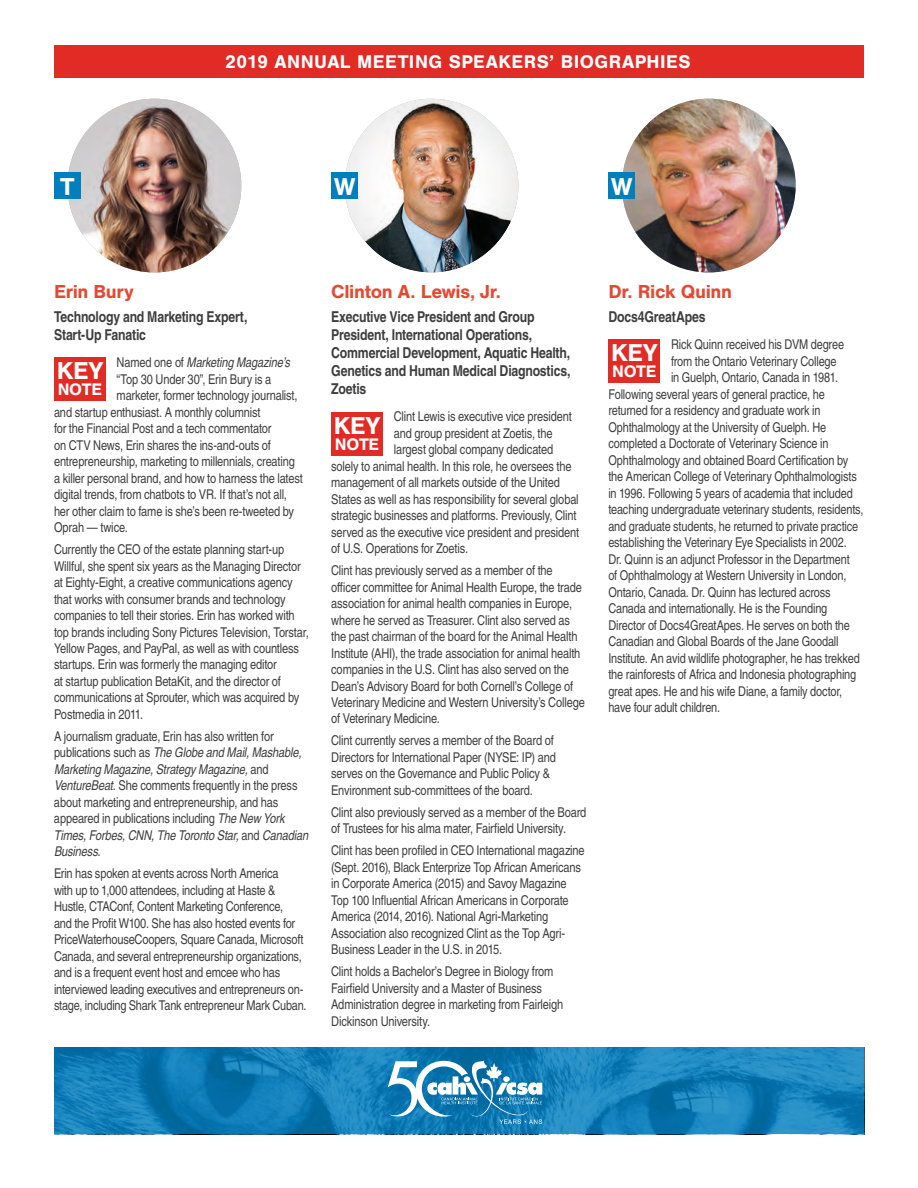
<style>
.page{position:relative;width:918px;height:1188px;background:#fff}
.page>*{position:absolute;margin:0;border:0;box-sizing:border-box;transform-origin:0 0}
.t1{font:700 25.35px "Nimbus San";color:#fff}
.t2{font:700 19.5px "Nimbus San";letter-spacing:-.02em;color:#e44a33}
.t3{font:700 19.05px "Nimbus San";letter-spacing:.025em;color:#fff}
.t4{font:700 17.4px "Nimbus San";letter-spacing:-.015em;color:#fff}
.t5{font:700 15px/18px "Nimbus San Con L";letter-spacing:-.015em;color:#3e3e3f}
.t6{font:13.5px/16.5px "Nimbus San Con L";letter-spacing:-.01em;color:#3e3e3f}
.t7{font:italic 13.5px "Nimbus San Con L";color:#3e3e3f}
.s1{font-style:normal}
.s2{font-style:italic}
</style>
<div class="page">
<div style="left:54px;top:45px;width:810px;height:33px;background:#e12c26"></div>
<svg style="left:54px;top:1048px;width:810px;height:86px;background:#157fb8"></svg>
<svg style="left:388px;top:1061px;width:154px;height:63px"></svg>
<div style="left:342px;top:96px;width:177px;height:177px;background:#231f20;opacity:.15"></div>
<div style="left:331px;top:412px;width:52px;height:44px;background:#e12c26"></div>
<div style="left:331px;top:172px;width:27px;height:27px;background:#007ebe"></div>
<img style="left:68px;top:99px;width:173px;height:174px;border-radius:87px">
<div style="left:54px;top:357px;width:52px;height:43px;background:#e12c26"></div>
<div style="left:54px;top:172px;width:27px;height:27px;background:#007ebe"></div>
<img style="left:622px;top:99px;width:174px;height:174px;border-radius:87px">
<div style="left:608px;top:339px;width:52px;height:44px;background:#e12c26"></div>
<div style="left:608px;top:172px;width:27px;height:27px;background:#007ebe"></div>
<p class="t1" style="left:60px;top:172px;width:16px">T</p>
<p class="t3" style="left:225px;top:51px;width:467px">2019 ANNUAL MEETING SPEAKERS’ BIOGRAPHIES</p>
<p class="t1" style="left:334px;top:172px;width:23px">W</p>
<p class="t1" style="left:611px;top:172px;width:23px">W</p>
<p class="t2" style="left:54px;top:281px;width:81px">Erin Bury</p>
<p class="t5" style="left:54px;top:307px;width:195px">Technology and Marketing Expert,<br>Start-Up Fanatic</p>
<p class="t7" style="left:117px;top:353px;width:178px"><span class="s1">N a m e d o n e o f</span> MarketingMagazine’s</p>
<p class="t6" style="left:117px;top:370px;width:156px">“Top 30 Under 30”, Erin Bury is a</p>
<p class="t6" style="left:117px;top:387px;width:182px">marketer, former technology journalist,</p>
<p class="t6" style="left:54px;top:403px;width:208px">and startup enthusiast. A monthly columnist</p>
<p class="t6" style="left:54px;top:420px;width:219px">for the Financial Post and a tech commentator</p>
<p class="t6" style="left:54px;top:436px;width:218px">on CTV News, Erin shares the ins-and-outs of</p>
<p class="t6" style="left:54px;top:453px;width:242px">entrepreneurship, marketing to millennials, creating</p>
<p class="t6" style="left:54px;top:469px;width:250px">a killer personal brand, and how to harness the latest</p>
<p class="t6" style="left:54px;top:486px;width:235px">digital trends, from chatbots to VR. If that’s not all,</p>
<p class="t6" style="left:54px;top:502px;width:242px">her other claim to fame is she’s been re-tweeted by</p>
<p class="t6" style="left:54px;top:519px;width:75px">Oprah — twice.</p>
<p class="t6" style="left:54px;top:540px;width:256px">Currently the CEO of the estate planning start-up Willful, she spent six years as the Managing Director at Eighty-Eight, a creative communications agency that works with consumer brands and technology companies to tell their stories. Erin has worked with top brands including Sony Pictures Television, Torstar, Yellow Pages, and PayPal, as well as with countless startups. Erin was formerly the managing editor<br>at startup publication BetaKit, and the director of communications at Sprouter, which was acquired by Postmedia in 2011.</p>
<p class="t6" style="left:54px;top:727px;width:259px">A journalism graduate, Erin has also written for<br>p u b l i c a t i o n s s u c h a s <span class="s2">TheGlobeandMail,Mashable, MarketingMagazine,StrategyMagazine,</span>a n d <span class="s2">VentureBeat</span>. She comments frequently in the press about marketing and entrepreneurship, and has appeared in publications including <span class="s2">TheNew York Times,Forbes,CNN,TheTorontoStar,</span>a n d <span class="s2">Canadian Business.</span></p>
<p class="t6" style="left:54px;top:865px;width:254px">Erin has spoken at events across North America<br>with up to 1,000 attendees, including at Haste &amp; Hustle, CTAConf, Content Marketing Conference,<br>and the Profit W100. She has also hosted events for PriceWaterhouseCoopers, Square Canada, Microsoft Canada, and several entrepreneurship organizations, and is a frequent event host and emcee who has interviewed leading executives and entrepreneurs on&shy;stage, including Shark Tank entrepreneur Mark Cuban.</p>
<p class="t1" style="left:57px;top:357px;width:48px">KEY</p>
<p class="t4" style="left:58px;top:380px;width:46px">NOTE</p>
<p class="t2" style="left:331px;top:281px;width:171px">Clinton A. Lewis, Jr.</p>
<p class="t5" style="left:331px;top:307px;width:241px">Executive Vice President and Group President, International Operations, Commercial Development, Aquatic Health, Genetics and Human Medical Diagnostics, Zoetis</p>
<p class="t6" style="left:394px;top:408px;width:179px">Clint Lewis is executive vice president</p>
<p class="t6" style="left:394px;top:424px;width:160px">and group president at Zoetis, the</p>
<p class="t6" style="left:394px;top:441px;width:161px">largest global company dedicated</p>
<p class="t6" style="left:331px;top:457px;width:242px">solely to animal health. In this role, he oversees the</p>
<p class="t6" style="left:331px;top:474px;width:230px">management of all markets outside of the United</p>
<p class="t6" style="left:331px;top:490px;width:249px">States as well as has responsibility for several global</p>
<p class="t6" style="left:331px;top:507px;width:247px">strategic businesses and platforms. Previously, Clint</p>
<p class="t6" style="left:331px;top:523px;width:249px">served as the executive vice president and president</p>
<p class="t6" style="left:331px;top:540px;width:138px">of U.S. Operations for Zoetis.</p>
<p class="t6" style="left:331px;top:561px;width:255px">Clint has previously served as a member of the officer committee for Animal Health Europe, the trade association for animal health companies in Europe, where he served as Treasurer. Clint also served as the past chairman of the board for the Animal Health Institute (AHI), the trade association for animal health companies in the U.S. Clint has also served on the Dean’s Advisory Board for both Cornell’s College of Veterinary Medicine and Western University’s College of Veterinary Medicine.</p>
<p class="t6" style="left:331px;top:732px;width:226px">Clint currently serves a member of the Board of Directors for International Paper (NYSE: IP) and serves on the Governance and Public Policy &amp; Environment sub-committees of the board.</p>
<p class="t6" style="left:331px;top:803px;width:257px">Clint also previously served as a member of the Board of Trustees for his alma mater, Fairfield University.</p>
<p class="t6" style="left:331px;top:842px;width:255px">Clint has been profiled in CEO International magazine (Sept. 2016), Black Enterprize Top African Americans in Corporate America (2015) and Savoy Magazine Top 100 Influential African Americans in Corporate America (2014, 2016). National Agri-Marketing Association also recognized Clint as the Top Agri-Business Leader in the U.S. in 2015.</p>
<p class="t6" style="left:331px;top:963px;width:234px">Clint holds a Bachelor’s Degree in Biology from Fairfield University and a Master of Business Administration degree in marketing from Fairleigh Dickinson University.</p>
<p class="t1" style="left:334px;top:412px;width:48px">KEY</p>
<p class="t4" style="left:335px;top:435px;width:46px">NOTE</p>
<p class="t2" style="left:608px;top:281px;width:125px">Dr. Rick Quinn</p>
<p class="t5" style="left:608px;top:307px;width:99px">Docs4GreatApes</p>
<p class="t6" style="left:671px;top:336px;width:175px">Rick Quinn received his DVM degree</p>
<p class="t6" style="left:671px;top:352px;width:167px">from the Ontario Veterinary College</p>
<p class="t6" style="left:671px;top:369px;width:169px">in Guelph, Ontario, Canada in 1981.</p>
<p class="t6" style="left:608px;top:385px;width:218px">Following several years of general practice, he</p>
<p class="t6" style="left:608px;top:402px;width:214px">returned for a residency and graduate work in</p>
<p class="t6" style="left:608px;top:418px;width:219px">Ophthalmology at the University of Guelph. He</p>
<p class="t6" style="left:608px;top:435px;width:222px">completed a Doctorate of Veterinary Science in</p>
<p class="t6" style="left:608px;top:451px;width:242px">Ophthalmology and obtained Board Certification by</p>
<p class="t6" style="left:608px;top:468px;width:250px">the American College of Veterinary Ophthalmologists</p>
<p class="t6" style="left:608px;top:484px;width:246px">in 1996. Following 5 years of academia that included</p>
<p class="t6" style="left:608px;top:501px;width:257px">teaching undergraduate veterinary students, residents,</p>
<p class="t6" style="left:608px;top:517px;width:251px">and graduate students, he returned to private practice</p>
<p class="t6" style="left:608px;top:534px;width:240px">establishing the Veterinary Eye Specialists in 2002.</p>
<p class="t6" style="left:608px;top:550px;width:243px">Dr. Quinn is an adjunct Professor in the Department</p>
<p class="t6" style="left:608px;top:567px;width:240px">of Ophthalmology at Western University in London,</p>
<p class="t6" style="left:608px;top:583px;width:224px">Ontario, Canada. Dr. Quinn has lectured across</p>
<p class="t6" style="left:608px;top:600px;width:221px">Canada and internationally. He is the Founding</p>
<p class="t6" style="left:608px;top:616px;width:243px">Director of Docs4GreatApes. He serves on both the</p>
<p class="t6" style="left:608px;top:633px;width:232px">Canadian and Global Boards of the Jane Goodall</p>
<p class="t6" style="left:608px;top:649px;width:253px">Institute. An avid wildlife photographer, he has trekked</p>
<p class="t6" style="left:608px;top:666px;width:249px">the rainforests of Africa and Indonesia photographing</p>
<p class="t6" style="left:608px;top:682px;width:235px">great apes. He and his wife Diane, a family doctor,</p>
<p class="t6" style="left:608px;top:699px;width:113px">have four adult children.</p>
<p class="t1" style="left:611px;top:339px;width:48px">KEY</p>
<p class="t4" style="left:612px;top:362px;width:46px">NOTE</p>
</div>
